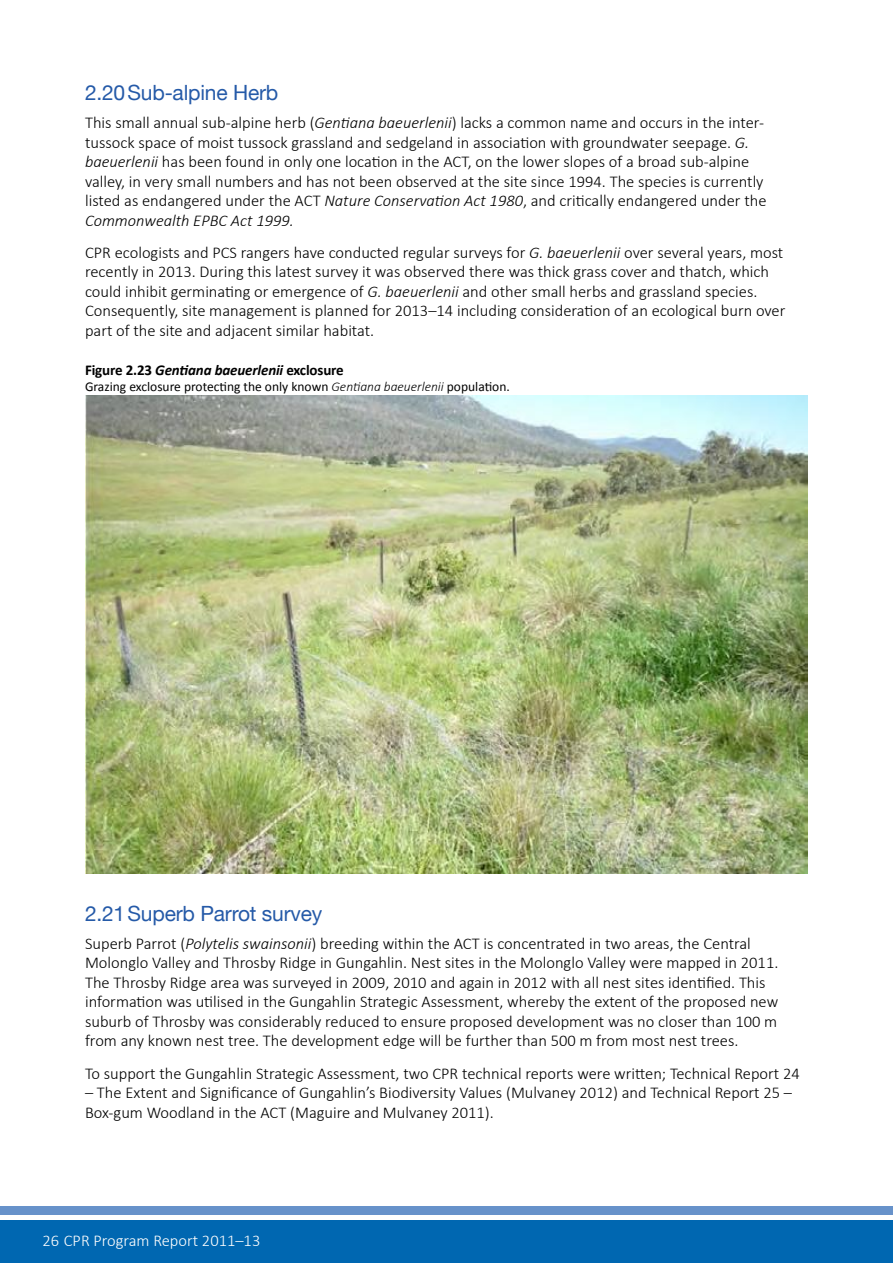
<style>
.page{position:relative;width:893px;height:1263px;background:#fff}
.page>*{position:absolute;margin:0;border:0;box-sizing:border-box;transform-origin:0 0}
.t1{font:21px "Helvetica Neue LT";letter-spacing:-.01em;color:#255aa8}
.t2{font:300 16.5px/19.5px "Calibri";color:#000}
.t3{font:300 16.5px "Calibri";color:#fff}
.Figure_Headings{font:700 15px "Calibri";letter-spacing:-.01em;color:#000}
.t4{font:13.5px "Calibri";color:#000}
.s1{font-style:italic}
.s2{font-weight:300;font-style:italic}
</style>
<div class="page">
<div style="left:0;top:1220px;width:893px;height:43px;background:#0067b1"></div>
<div style="left:0;top:1206px;width:893px;height:9px;background:#6792ca"></div>
<img style="left:85px;top:396px;width:722px;height:477px">
<h2 class="t1" style="left:85px;top:80px;width:195px">2.20Sub-alpine Herb</h2>
<p class="t2" style="left:85px;top:113px;width:683px">This small annual sub-alpine herb (<span class="s1">Gentiana baeuerlenii</span>) lacks a common name and occurs in the inter&shy;tussock space of moist tussock grassland and sedgeland in association with groundwater seepage. <span class="s1">G. baeuerlenii</span> has been found in only one location in the ACT, on the lower slopes of a broad sub-alpine valley, in very small numbers and has not been observed at the site since 1994. The species is currently listed as endangered under the ACT <span class="s1">Nature Conservation Act 1980</span>, and critically endangered under the <span class="s1">Commonwealth EPBC Act 1999.</span></p>
<p class="t2" style="left:85px;top:242px;width:702px">CPR ecologists and PCS rangers have conducted regular surveys for <span class="s1">G. baeuerlenii</span> over several years, most recently in 2013. During this latest survey it was observed there was thick grass cover and thatch, which could inhibit germinating or emergence of <span class="s1">G. baeuerlenii</span> and other small herbs and grassland species.<br>Consequently, site management is planned for 2013–14 including consideration of an ecological burn over part of the site and adjacent similar habitat.</p>
<h6 class="Figure_Headings" style="left:85px;top:360px;width:260px">Figure 2.23 <span class="s1">Gentiana baeuerlenii</span> exclosure</h6>
<p class="t4" style="left:85px;top:378px;width:426px">Grazing exclosure protecting the only known <span class="s2">Gentiana baeuerlenii</span> population.</p>
<h2 class="t1" style="left:85px;top:901px;width:239px">2.21Superb Parrot survey</h2>
<p class="t2" style="left:85px;top:933px;width:695px">Superb Parrot (<span class="s1">Polytelis swainsonii</span>) breeding within the ACT is concentrated in two areas, the Central Molonglo Valley and Throsby Ridge in Gungahlin. Nest sites in the Molonglo Valley were mapped in 2011.<br>The Throsby Ridge area was surveyed in 2009, 2010 and again in 2012 with all nest sites identified. This information was utilised in the Gungahlin Strategic Assessment, whereby the extent of the proposed new suburb of Throsby was considerably reduced to ensure proposed development was no closer than 100 m from any known nest tree. The development edge will be further than 500 m from most nest trees.</p>
<p class="t2" style="left:85px;top:1063px;width:716px">To support the Gungahlin Strategic Assessment, two CPR technical reports were written; Technical Report 24</p>
<p class="t2" style="left:85px;top:1083px;width:709px">– The Extent and Significance of Gungahlin’s Biodiversity Values (Mulvaney 2012) and Technical Report 25 –<br>Box-gum Woodland in the ACT (Maguire and Mulvaney 2011).</p>
<p class="t3" style="left:43px;top:1230px;width:219px">26 CPR Program Report 2011–13</p>
</div>
